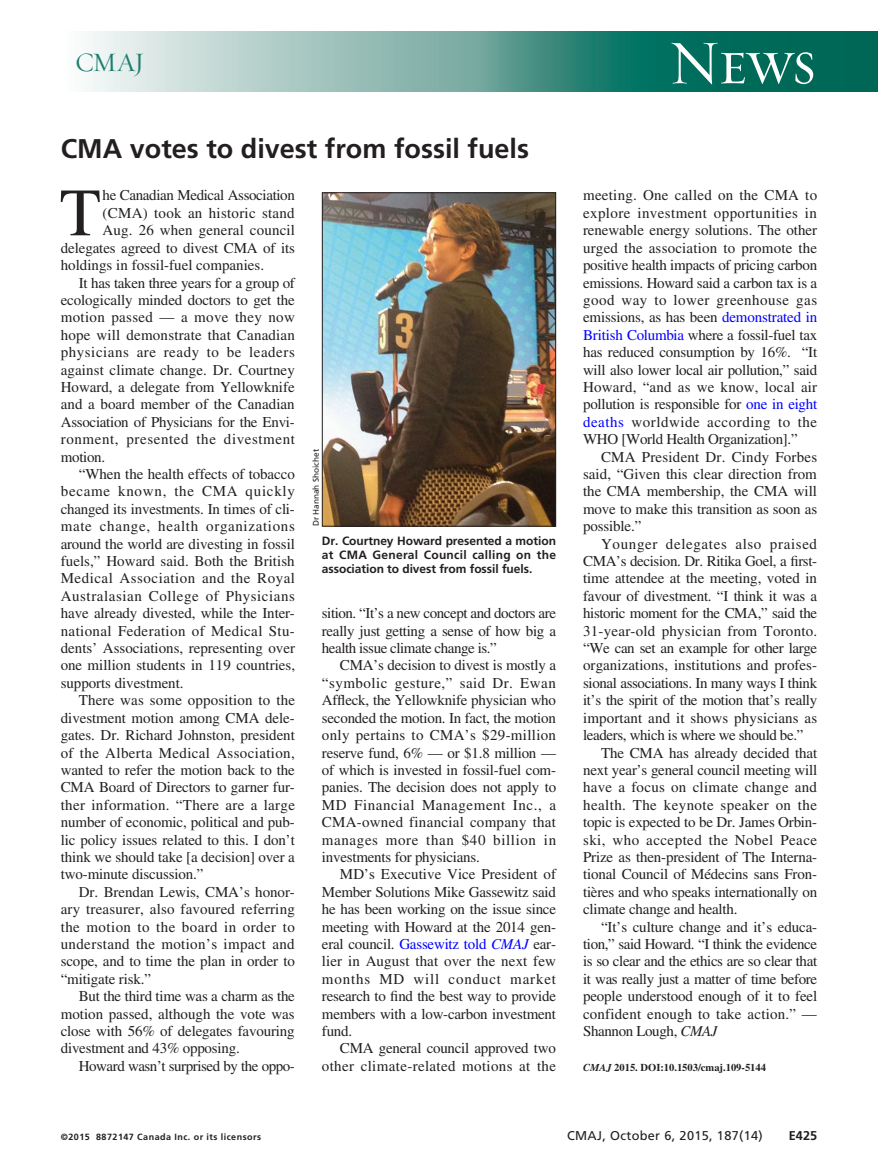
<style>
.page{position:relative;width:878px;height:1175px;background:#fff}
.page>*{position:absolute;margin:0;border:0;box-sizing:border-box;transform-origin:0 0}
.DC{font:67.5px "Times LT Std";color:#231f20}
.t1{font:63px "Requiem Display HTF Small Caps";color:#fff}
.Article_title{font:700 27px "Frutiger LT Std";color:#231f20}
.t2{font:27px "Requiem Display HTF Roman";color:#1d7e6f}
.DC-2{font:15px/17.4px "Times LT Std";letter-spacing:-.01em;color:#231f20;text-align:justify}
.DC-3{font:15px/17.4px "Times LT Std";letter-spacing:.025em;color:#231f20;text-align:right}
.DC-4{font:15px "Times LT Std";letter-spacing:-.03em;color:#231f20}
.DC-5{font:15px "Times LT Std";letter-spacing:.015em;color:#231f20}
.DC-6{font:15px "Times LT Std";letter-spacing:.01em;color:#231f20}
.t3{font:12.75px "Frutiger LT Std";letter-spacing:.025em;color:#231f20}
.t4{font:700 12.75px "Frutiger LT Std";color:#231f20}
.Fig_caption{font:700 12px/14.2px "Frutiger LT Std";letter-spacing:-.005em;color:#231f20;text-align:justify}
.Article_id{font:700 10.5px "Times LT Std";color:#231f20}
.t5{font:700 9px "Frutiger LT Std";letter-spacing:.05em;color:#231f20}
.PC{font:8.25px "Frutiger LT Std";color:#231f20}
.s1{color:#00f}
.s2{font-style:italic;color:#00f}
.s3{font-style:italic}
</style>
<div class="page">
<svg style="left:87px;top:32px;width:791px;height:60px;background:#62a197"></svg>
<img style="left:324px;top:194px;width:230px;height:330px">
<div style="left:322px;top:192px;width:234px;height:334px;border:1px solid #231f20"></div>
<h3 class="t2" style="left:75px;top:46px;width:71px">CMAJ</h3>
<h2 class="t1" style="left:668px;top:26px;width:150px">News</h2>
<p class="Article_title" style="left:61px;top:133px;width:470px">CMA votes to divest from fossil fuels</p>
<p class="DC" style="left:60px;top:175px;width:43px">T</p>
<p class="DC-2" style="left:103px;top:187px;width:194px">he Canadian Medical Association</p>
<p class="DC-5" style="left:103px;top:204px;width:194px">(CMA) took an historic stand</p>
<p class="DC-6" style="left:103px;top:222px;width:194px">Aug. 26 when general council</p>
<p class="DC-2" style="left:61px;top:239px;width:236px">delegates agreed to divest CMA of its</p>
<p class="DC-2" style="left:61px;top:256px;width:205px">holdings in fossil-fuel companies.</p>
<p class="DC-2" style="left:61px;top:274px;width:236px;text-indent:18px">It has taken three years for a group of ecologically minded doctors to get the motion passed — a move they now hope will demonstrate that Canadian physicians are ready to be leaders against climate change. Dr. Courtney Howard, a delegate from Yellowknife and a board member of the Canadian Association of Physicians for the Envi&shy;ronment, presented the divestment motion.</p>
<p class="DC-2" style="left:61px;top:465px;width:236px;text-indent:18px">“When the health effects of tobacco became known, the CMA quickly changed its investments. In times of cli&shy;mate change, health organizations around the world are divesting in fossil fuels,” Howard said. Both the British Medical Association and the Royal Australasian College of Physicians have already divested, while the Inter&shy;national Federation of Medical Stu&shy;dents’ Associations, representing over one million students in 119 countries, supports divestment.</p>
<p class="DC-2" style="left:61px;top:691px;width:236px;text-indent:18px">There was some opposition to the divestment motion among CMA dele&shy;gates. Dr. Richard Johnston, president of the Alberta Medical Association, wanted to refer the motion back to the CMA Board of Directors to garner fur&shy;ther information. “There are a large number of economic, political and pub&shy;lic policy issues related to this. I don’t think we should take [a decision] over a two-minute discussion.”</p>
<p class="DC-2" style="left:61px;top:883px;width:236px;text-indent:18px">Dr. Brendan Lewis, CMA’s honor&shy;ary treasurer, also favoured referring the motion to the board in order to understand the motion’s impact and scope, and to time the plan in order to “mitigate risk.”</p>
<p class="DC-2" style="left:61px;top:987px;width:236px;text-indent:18px">But the third time was a charm as the motion passed, although the vote was close with 56% of delegates favouring divestment and 43% opposing.</p>
<p class="DC-4" style="left:79px;top:1057px;width:218px">Howard wasn’t surprised by the oppo-</p>
<p class="PC" style="left:311px;top:526px;width:79px;rotate:-90deg">Dr Hannah Shoichet</p>
<p class="Fig_caption" style="left:322px;top:533px;width:235px">Dr. Courtney Howard presented a motion at CMA General Council calling on the association to divest from fossil fuels.</p>
<p class="DC-2" style="left:322px;top:604px;width:236px">sition. “It’s a new concept and doctors are really just getting a sense of how big a health issue climate change is.”</p>
<p class="DC-2" style="left:322px;top:656px;width:236px;text-indent:18px">CMA’s decision to divest is mostly a “symbolic gesture,” said Dr. Ewan Affleck, the Yellowknife physician who seconded the motion. In fact, the motion only pertains to CMA’s $29-million reserve fund, 6% — or $1.8 million — of which is invested in fossil-fuel com&shy;panies. The decision does not apply to MD Financial Management Inc., a CMA-owned financial company that manages more than $40 billion in investments for physicians.</p>
<p class="DC-2" style="left:322px;top:865px;width:236px;text-indent:18px">MD’s Executive Vice President of Member Solutions Mike Gassewitz said he has been working on the issue since meeting with Howard at the 2014 gen&shy;eral council. <span class="s1">Gassewitz told</span> <span class="s2">CMAJ</span> ear&shy;lier in August that over the next few months MD will conduct market research to find the best way to provide members with a low-carbon investment fund.</p>
<p class="DC-3" style="left:322px;top:1039px;width:235px">CMA general council approved two other climate-related motions at the</p>
<p class="DC-2" style="left:583px;top:187px;width:236px">meeting. One called on the CMA to explore investment opportunities in renewable energy solutions. The other urged the association to promote the positive health impacts of pricing carbon emissions. Howard said a carbon tax is a good way to lower greenhouse gas emissions, as has been <span class="s1">demonstrated in British Columbia</span> where a fossil-fuel tax has reduced consumption by 16%. “It will also lower local air pollution,” said Howard, “and as we know, local air pollution is responsible for <span class="s1">one in eight deaths</span> worldwide according to the WHO [World Health Organization].”</p>
<p class="DC-2" style="left:583px;top:448px;width:236px;text-indent:18px">CMA President Dr. Cindy Forbes said, “Given this clear direction from the CMA membership, the CMA will move to make this transition as soon as possible.”</p>
<p class="DC-2" style="left:583px;top:535px;width:236px;text-indent:18px">Younger delegates also praised CMA’s decision. Dr. Ritika Goel, a first&shy;time attendee at the meeting, voted in favour of divestment. “I think it was a historic moment for the CMA,” said the 31-year-old physician from Toronto. “We can set an example for other large organizations, institutions and profes&shy;sional associations. In many ways I think it’s the spirit of the motion that’s really important and it shows physicians as leaders, which is where we should be.”</p>
<p class="DC-2" style="left:583px;top:743px;width:236px;text-indent:18px">The CMA has already decided that next year’s general council meeting will have a focus on climate change and health. The keynote speaker on the topic is expected to be Dr. James Orbin&shy;ski, who accepted the Nobel Peace Prize as then-president of The Interna&shy;tional Council of Médecins sans Fron&shy;tières and who speaks internationally on climate change and health.</p>
<p class="DC-2" style="left:583px;top:917px;width:236px;text-indent:18px">“It’s culture change and it’s educa&shy;tion,” said Howard. “I think the evidence is so clear and the ethics are so clear that it was really just a matter of time before people understood enough of it to feel confident enough to take action.” — Shannon Lough, <span class="s3">CMAJ</span></p>
<p class="Article_id" style="left:583px;top:1061px;width:184px"><span class="s3">CMAJ</span> 2015. DOI:10.1503/cmaj.109-5144</p>
<p class="t5" style="left:61px;top:1131px;width:202px">©2015 8872147 Canada Inc. or its licensors</p>
<p class="t3" style="left:567px;top:1127px;width:197px">CMAJ, October 6, 2015, 187(14)</p>
<p class="t4" style="left:788px;top:1127px;width:30px">E425</p>
</div>
